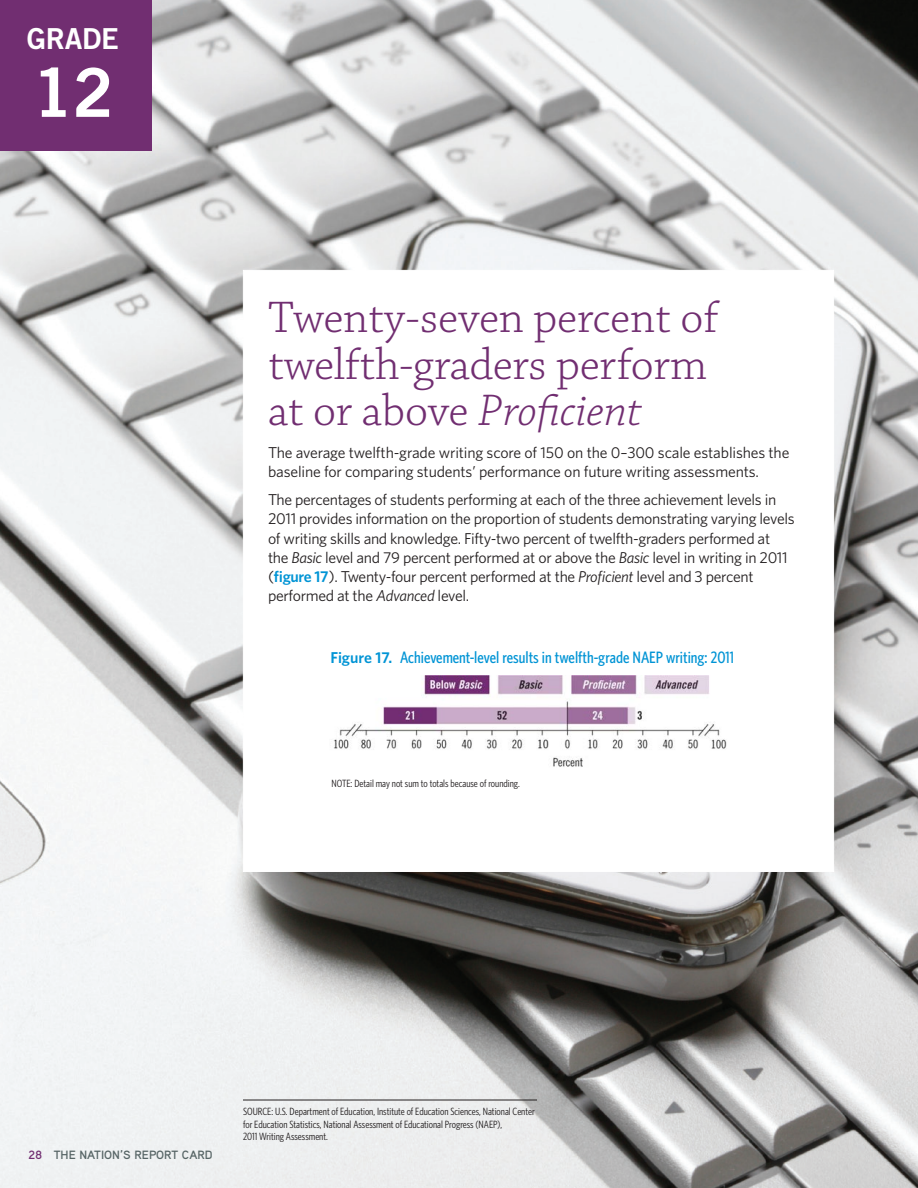
<style>
.page{position:relative;width:918px;height:1188px;background:#fff}
.page>*{position:absolute;margin:0;border:0;box-sizing:border-box;transform-origin:0 0}
.t1{font:67.5px "Trade Gothic LT Std Bd 2";color:#fff}
.t2{font:300 46.5px/46.5px "Chaparral Pro";letter-spacing:-.005em;color:#712e71}
.t3{font:28.95px "Trade Gothic LT Std Bd 2";letter-spacing:-.01em;color:#fff}
.t4{font:500 16.5px "Whitney Condensed";color:#0094d5}
.t5{font:15.75px/19px "Whitney";letter-spacing:-.02em;color:#231f20}
.t6{font:700 12px "Aaux Pro OT";color:#576566}
.t7{font:10.5px/12.8px "Whitney Condensed";color:#231f20}
.s1{font-style:italic}
.s2{font-weight:600;color:#0094d5}
.s3{font-family:"Whitney";font-weight:600;font-size:15.75px}
.s4{color:#712e71}
</style>
<div class="page">
<img style="left:0;top:0;width:918px;height:1188px">
<div style="left:243px;top:270px;width:591px;height:602px;background:#fff"></div>
<hr style="left:243px;top:1100px;width:294px;height:1px;background:#231f20">
<img style="left:334px;top:676px;width:393px;height:91px">
<div style="left:0;top:0;width:151px;height:151px;background:#712e71"></div>
<h1 class="t3" style="left:27px;top:21px;width:94px">GRADE</h1>
<h1 class="t1" style="left:32px;top:51px;width:83px">12</h1>
<h1 class="t2" style="left:268px;top:297px;width:452px">Twenty-seven percent of twelfth-graders perform at or above <span class="s1">Proficient</span></h1>
<p class="t5" style="left:268px;top:443px;width:523px">The average twelfth-grade writing score of 150 on the 0–300 scale establishes the baseline for comparing students’ performance on future writing assessments.</p>
<p class="t5" style="left:268px;top:490px;width:528px">The percentages of students performing at each of the three achievement levels in 2011 provides information on the proportion of students demonstrating varying levels of writing skills and knowledge. Fifty-two percent of twelfth-graders performed at<br>the <span class="s1">Basic</span> level and 79 percent performed at or above the <span class="s1">Basic</span> level in writing in 2011 (<span class="s2">figure 17</span>). Twenty-four percent performed at the <span class="s1">Proficient</span> level and 3 percent performed at the <span class="s1">Advanced</span> level.</p>
<p class="t4" style="left:331px;top:648px;width:405px"><span class="s3">Figure 17.</span> Achievement-level results in twelfth-grade NAEP writing: 2011</p>
<p class="t7" style="left:332px;top:777px;width:190px">NOTE: Detail may not sum to totals because of rounding.</p>
<p class="t6" style="left:28px;top:1147px;width:186px"><span class="s4">28</span> THE NATION’S REPORT CARD</p>
<p class="t7" style="left:243px;top:1104px;width:293px">SOURCE: U.S. Department of Education, Institute of Education Sciences, National Center for Education Statistics, National Assessment of Educational Progress (NAEP),<br>2011 Writing Assessment.</p>
</div>
